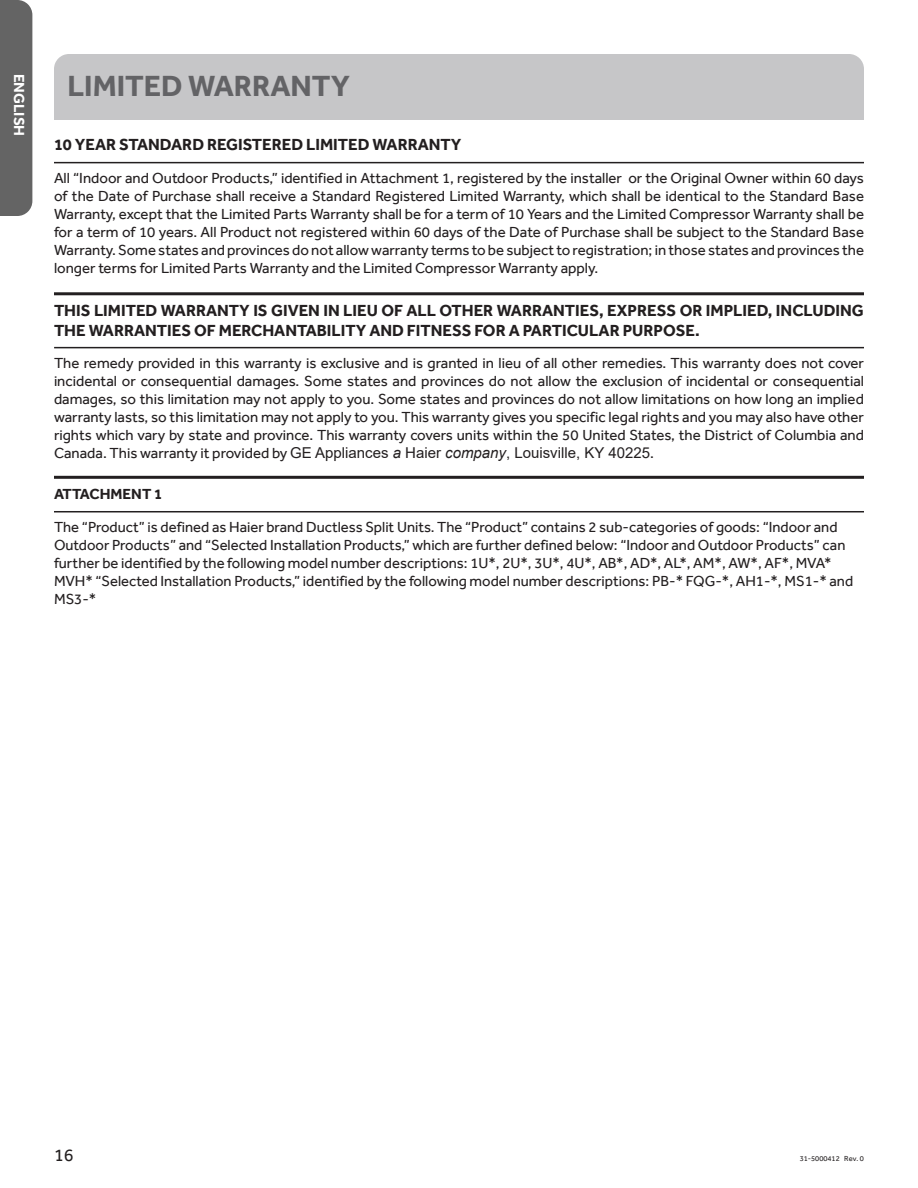
<style>
.page{position:relative;width:918px;height:1188px;background:#fff}
.page>*{position:absolute;margin:0;border:0;box-sizing:border-box;transform-origin:0 0}
.t1{font:700 30px "Effra";color:#636366}
.t2{font:18px "Effra";color:#231f20}
.t3{font:700 16.5px/19.8px "Effra";color:#231f20}
.t4{font:15px/18px "Effra";color:#231f20;text-align:justify}
.t5{font:15px "Arial";color:#231f20}
.t6{font:700 15px "Effra";color:#231f20}
.t7{font:700 15px "Effra";color:#fff}
.t8{font:7.5px "Effra";color:#231f20}
.s1{font-family:"Effra"}
.s2{font-style:italic}
</style>
<div class="page">
<div style="left:17px;top:0;width:15px;height:216px;background:#646464"></div>
<div style="left:54px;top:54px;width:810px;height:66px;background:#c6c6c8"></div>
<hr style="left:54px;top:162px;width:810px;height:1px;background:#231f20">
<hr style="left:54px;top:476px;width:810px;height:3px;background:#231f20">
<hr style="left:54px;top:511px;width:810px;height:1px;background:#231f20">
<hr style="left:54px;top:292px;width:810px;height:3px;background:#231f20">
<hr style="left:54px;top:347px;width:810px;height:1px;background:#231f20">
<p class="t7" style="left:28px;top:74px;width:64px;rotate:90deg">ENGLISH</p>
<h1 class="t1" style="left:68px;top:68px;width:284px">LIMITED WARRANTY</h1>
<p class="t3" style="left:54px;top:135px;width:409px">10 YEAR STANDARD REGISTERED LIMITED WARRANTY</p>
<p class="t4" style="left:54px;top:169px;width:812px">All “Indoor and Outdoor Products,” identified in Attachment 1, registered by the installer or the Original Owner within 60 days of the Date of Purchase shall receive a Standard Registered Limited Warranty, which shall be identical to the Standard Base Warranty, except that the Limited Parts Warranty shall be for a term of 10 Years and the Limited Compressor Warranty shall be for a term of 10 years. All Product not registered within 60 days of the Date of Purchase shall be subject to the Standard Base Warranty. Some states and provinces do not allow warranty terms to be subject to registration; in those states and provinces the longer terms for Limited Parts Warranty and the Limited Compressor Warranty apply.</p>
<p class="t3" style="left:54px;top:300px;width:811px">THIS LIMITED WARRANTY IS GIVEN IN LIEU OF ALL OTHER WARRANTIES, EXPRESS OR IMPLIED, INCLUDING<br>THE WARRANTIES OF MERCHANTABILITY AND FITNESS FOR A PARTICULAR PURPOSE.</p>
<p class="t4" style="left:54px;top:354px;width:812px">The remedy provided in this warranty is exclusive and is granted in lieu of all other remedies. This warranty does not cover incidental or consequential damages. Some states and provinces do not allow the exclusion of incidental or consequential damages, so this limitation may not apply to you. Some states and provinces do not allow limitations on how long an implied warranty lasts, so this limitation may not apply to you. This warranty gives you specific legal rights and you may also have other rights which vary by state and province. This warranty covers units within the 50 United States, the District of Columbia and</p>
<p class="t5" style="left:54px;top:444px;width:601px"><span class="s1">Canada. This warranty it provided by</span> GE Appliances <span class="s2">a</span> Haier <span class="s2">company</span>, Louisville, KY 40225<span class="s1">.</span></p>
<p class="t6" style="left:54px;top:485px;width:110px">ATTACHMENT 1</p>
<p class="t4" style="left:54px;top:518px;width:801px;text-align:left">The “Product” is defined as Haier brand Ductless Split Units. The “Product” contains 2 sub-categories of goods: “Indoor and Outdoor Products” and “Selected Installation Products,” which are further defined below: “Indoor and Outdoor Products” can further be identified by the following model number descriptions: 1U*, 2U*, 3U*, 4U*, AB*, AD*, AL*, AM*, AW*, AF*, MVA* MVH* “Selected Installation Products,” identified by the following model number descriptions: PB-* FQG-*, AH1-*, MS1-* and MS3-*</p>
<p class="t2" style="left:54px;top:1144px;width:21px">16</p>
<p class="t8" style="left:800px;top:1154px;width:66px">31-5000412 Rev. 0</p>
</div>
